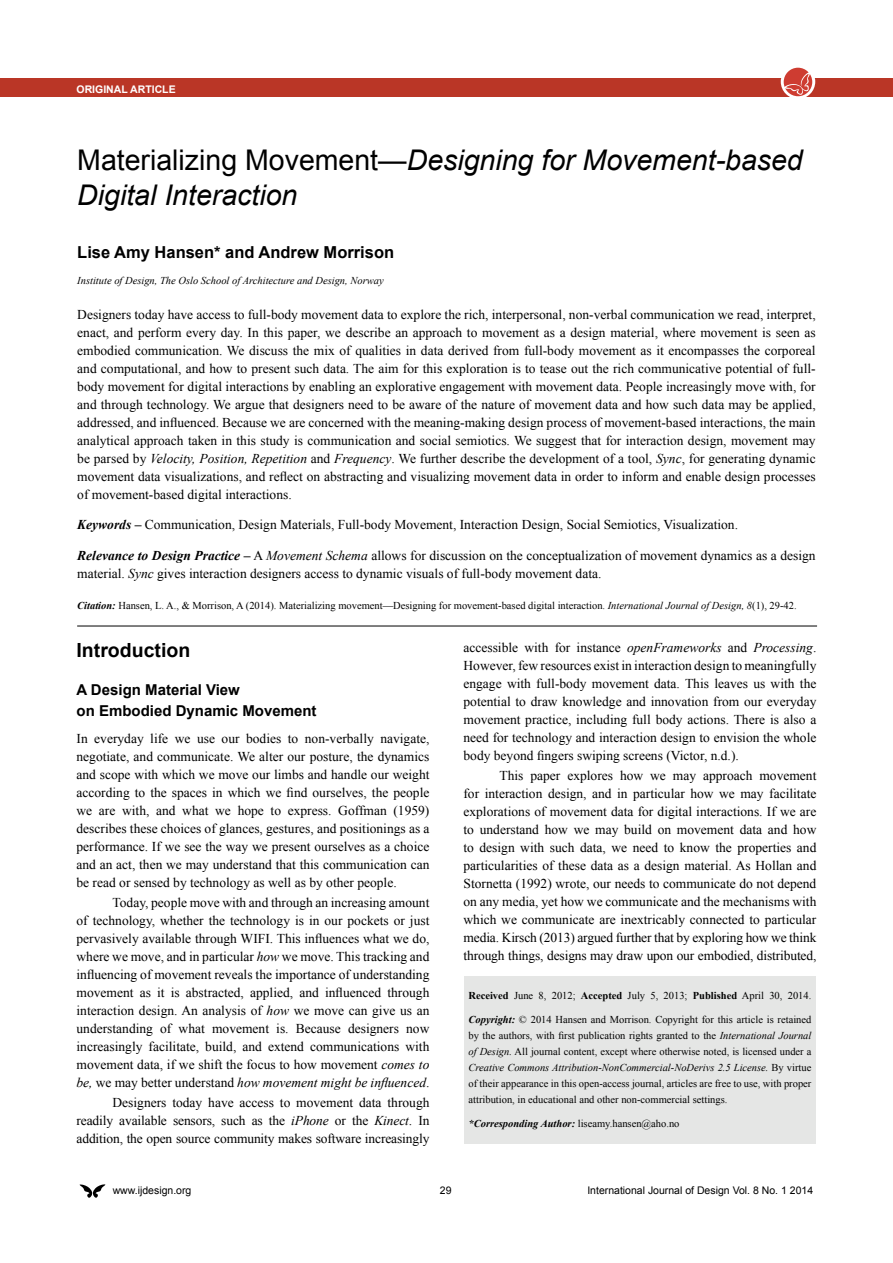
<style>
.page{position:relative;width:893px;height:1263px;background:#fff}
.page>*{position:absolute;margin:0;border:0;box-sizing:border-box;transform-origin:0 0}
.t1{font:italic 28.5px/34.2px "Arial";color:#000}
.t2{font:700 19.5px "Arial";color:#000}
.t3{font:700 16.5px "Arial";color:#000}
.t4{font:700 15px/21px "Arial";color:#000}
.t5{font:13.5px/18px "Times New Roman";color:#000;text-align:justify}
.t6{font:10.5px/15.9px "Times New Roman";color:#000;text-align:justify}
.t7{font:italic 10.5px "Times New Roman";color:#000}
.t8{font:10.5px "Arial";color:#000}
.t9{font:italic 700 10.5px "Times New Roman";color:#000}
.t10{font:700 10.5px "Arial";color:#fff}
.s1{font-style:normal}
.s2{font-style:italic}
.s3{font-weight:700;font-style:italic}
.s4{font-weight:700}
.s5{font-weight:400;font-style:normal}
</style>
<div class="page">
<svg style="left:80px;top:1184px;width:25px;height:14px"></svg>
<div style="left:0;top:78px;width:893px;height:19px;background:#ba3626"></div>
<svg style="left:781px;top:64px;width:34px;height:35px"></svg>
<div style="left:784px;top:68px;width:28px;height:28px;background:#ce3c31;border-radius:50%"></div>
<svg style="left:784px;top:72px;width:26px;height:23px"></svg>
<div style="left:464px;top:976px;width:352px;height:167px;background:#e5e6e5"></div>
<hr style="left:77px;top:626px;width:740px;height:1px;background:#000">
<p class="t10" style="left:77px;top:82px;width:101px">ORIGINAL ARTICLE</p>
<h1 class="t1" style="left:77px;top:144px;width:727px"><span class="s1">Materializing Movement—</span>Designing for Movement-based<br>Digital Interaction</h1>
<p class="t3" style="left:77px;top:242px;width:318px">Lise Amy Hansen* and Andrew Morrison</p>
<p class="t7" style="left:77px;top:273px;width:308px">Institute of Design, The Oslo School of Architecture and Design, Norway</p>
<p class="t5" style="left:77px;top:305px;width:740px">Designers today have access to full-body movement data to explore the rich, interpersonal, non-verbal communication we read, interpret, enact, and perform every day. In this paper, we describe an approach to movement as a design material, where movement is seen as embodied communication. We discuss the mix of qualities in data derived from full-body movement as it encompasses the corporeal and computational, and how to present such data. The aim for this exploration is to tease out the rich communicative potential of full&shy;body movement for digital interactions by enabling an explorative engagement with movement data. People increasingly move with, for and through technology. We argue that designers need to be aware of the nature of movement data and how such data may be applied, addressed, and influenced. Because we are concerned with the meaning-making design process of movement-based interactions, the main analytical approach taken in this study is communication and social semiotics. We suggest that for interaction design, movement may be parsed by <span class="s2">Velocity, Position, Repetition</span> and <span class="s2">Frequency</span>. We further describe the development of a tool, <span class="s2">Sync</span>, for generating dynamic movement data visualizations, and reflect on abstracting and visualizing movement data in order to inform and enable design processes of movement-based digital interactions.</p>
<p class="t5" style="left:77px;top:516px;width:662px"><span class="s3">Keywords –</span> Communication, Design Materials, Full-body Movement, Interaction Design, Social Semiotics, Visualization.</p>
<p class="t5" style="left:77px;top:546px;width:740px"><span class="s3">Relevance to Design Practice –</span> A <span class="s2">Movement Schema</span> allows for discussion on the conceptualization of movement dynamics as a design material. <span class="s2">Sync</span> gives interaction designers access to dynamic visuals of full-body movement data.</p>
<p class="t6" style="left:77px;top:597px;width:721px"><span class="s3">Citation:</span> Hansen, L. A., &amp; Morrison, A (2014). Materializing movement—Designing for movement-based digital interaction. <span class="s2">International Journal of Design, 8</span>(1), 29-42.</p>
<h2 class="t2" style="left:77px;top:637px;width:115px">Introduction</h2>
<p class="t4" style="left:77px;top:680px;width:242px">A Design Material View<br>on Embodied Dynamic Movement</p>
<p class="t5" style="left:77px;top:729px;width:354px">In everyday life we use our bodies to non-verbally navigate, negotiate, and communicate. We alter our posture, the dynamics and scope with which we move our limbs and handle our weight according to the spaces in which we find ourselves, the people we are with, and what we hope to express. Goffman (1959) describes these choices of glances, gestures, and positionings as a performance. If we see the way we present ourselves as a choice and an act, then we may understand that this communication can be read or sensed by technology as well as by other people.</p>
<p class="t5" style="left:77px;top:893px;width:354px;text-indent:36px">Today, people move with and through an increasing amount of technology, whether the technology is in our pockets or just pervasively available through WIFI. This influences what we do, where we move, and in particular <span class="s2">how</span> we move. This tracking and influencing of movement reveals the importance of understanding movement as it is abstracted, applied, and influenced through interaction design. An analysis of <span class="s2">how</span> we move can give us an understanding of what movement is. Because designers now increasingly facilitate, build, and extend communications with movement data, if we shift the focus to how movement <span class="s2">comes to be,</span> we may better understand <span class="s2">how movement might be influenced</span>.</p>
<p class="t5" style="left:77px;top:1093px;width:354px;text-indent:36px">Designers today have access to movement data through readily available sensors, such as the <span class="s2">iPhone</span> or the <span class="s2">Kinect</span>. In addition, the open source community makes software increasingly</p>
<p class="t5" style="left:463px;top:638px;width:354px">accessible with for instance <span class="s2">openFrameworks</span> and <span class="s2">Processing</span>.<br>However, few resources exist in interaction design to meaningfully engage with full-body movement data. This leaves us with the potential to draw knowledge and innovation from our everyday movement practice, including full body actions. There is also a need for technology and interaction design to envision the whole body beyond fingers swiping screens (Victor, n.d.).</p>
<p class="t5" style="left:463px;top:766px;width:354px;text-indent:36px">This paper explores how we may approach movement for interaction design, and in particular how we may facilitate explorations of movement data for digital interactions. If we are to understand how we may build on movement data and how to design with such data, we need to know the properties and particularities of these data as a design material. As Hollan and Stornetta (1992) wrote, our needs to communicate do not depend on any media, yet how we communicate and the mechanisms with which we communicate are inextricably connected to particular media. Kirsch (2013) argued further that by exploring how we think through things, designs may draw upon our embodied, distributed,</p>
<p class="t6" style="left:468px;top:987px;width:344px"><span class="s4">Received</span> June 8, 2012; <span class="s4">Accepted</span> July 5, 2013; <span class="s4">Published</span> April 30, 2014.</p>
<p class="t6" style="left:468px;top:1012px;width:344px"><span class="s3">Copyright:</span> © 2014 Hansen and Morrison. Copyright for this article is retained by the authors, with first publication rights granted to the <span class="s2">International Journal of Design.</span> All journal content, except where otherwise noted, is licensed under a <span class="s2">Creative Commons Attribution-NonCommercial-NoDerivs 2.5 License.</span> By virtue of their appearance in this open-access journal, articles are free to use, with proper attribution, in educational and other non-commercial settings.</p>
<p class="t9" style="left:468px;top:1116px;width:213px">*Corresponding Author: <span class="s5">liseamy.hansen@aho.no</span></p>
<p class="t8" style="left:113px;top:1184px;width:80px">www.ijdesign.org</p>
<p class="t8" style="left:440px;top:1184px;width:13px">29</p>
<p class="t8" style="left:587px;top:1184px;width:227px">International Journal of Design Vol. 8 No. 1 2014</p>
</div>
